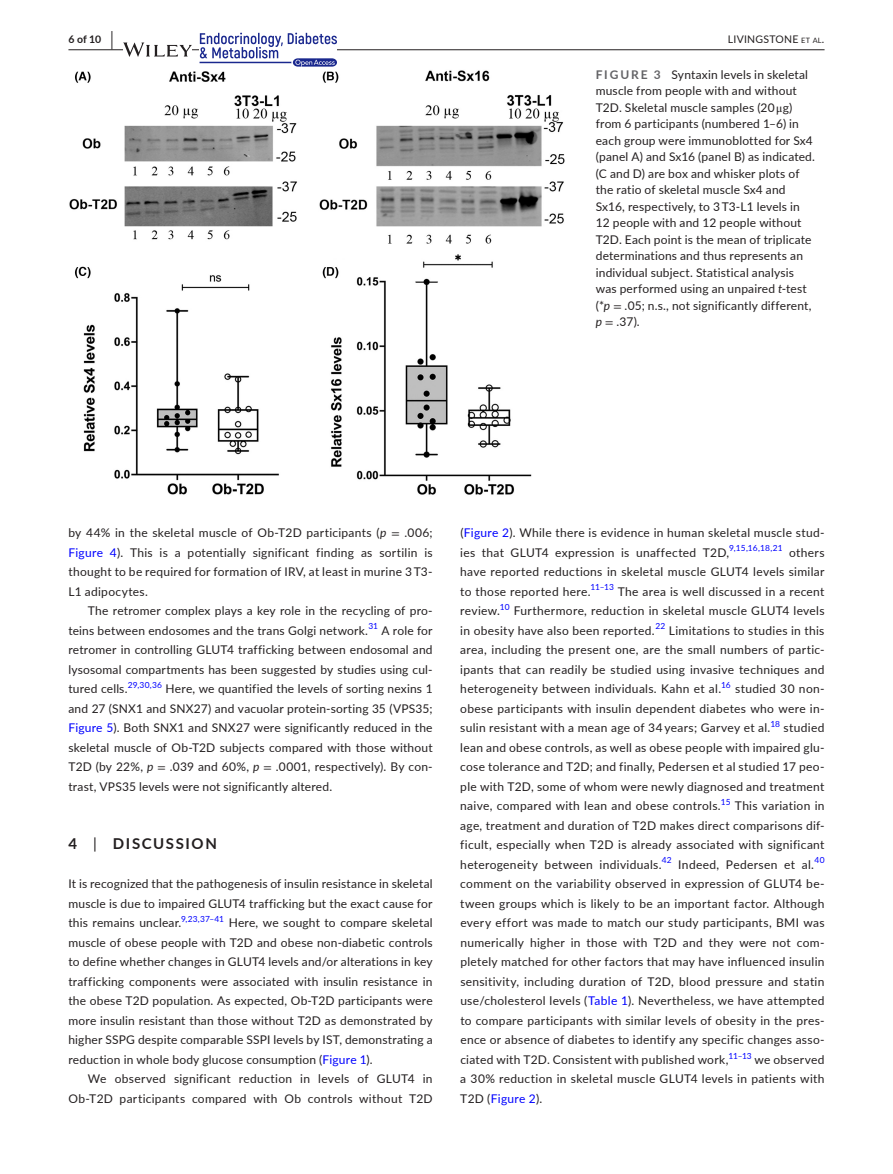
<style>
.page{position:relative;width:893px;height:1174px;background:#fff}
.page>*{position:absolute;margin:0;border:0;box-sizing:border-box;transform-origin:0 0}
.t1{font:700 15px "Lato";letter-spacing:.11em;color:#231f20}
.t2{font:12px/19.5px "Lato";letter-spacing:.02em;color:#231f20;text-align:justify}
.t3{font:10.5px "Lato";letter-spacing:.02em;color:#231f20}
.t4{font:700 10.5px "Lato";color:#231f20}
.t5{font:8.4px "Lato";letter-spacing:.01em;color:#00f}
.s1{font-size:19.5px}
.s2{font-size:7.35px}
.s3{font-weight:700;color:#636366}
.s4{font-family:"STIX"}
.s5{font-style:italic}
.s6{color:#00f}
.s7{font-weight:400}
</style>
<div class="page">
<hr style="left:68px;top:49px;width:756px;height:1px;background:#231f20">
<svg style="left:123px;top:42px;width:69px;height:15px"></svg>
<svg style="left:200px;top:33px;width:137px;height:34px"></svg>
<img style="left:69px;top:70px;width:496px;height:425px">
<p class="t4" style="left:68px;top:31px;width:46px">6 of 10 <span class="s1">|</span></p>
<p class="t3" style="left:728px;top:31px;width:98px">LIVINGSTONE <span class="s2">et al</span>.</p>
<p class="t2" style="left:596px;top:66px;width:221px;line-height:16.5px;text-align:left"><span class="s3">FIGURE 3</span> Syntaxin levels in skeletal muscle from people with and without T2D. Skeletal muscle samples (20 <span class="s4">μ</span>g) from 6 participants (numbered 1–6) in each group were immunoblotted for Sx4 (panel A) and Sx16 (panel B) as indicated. (C and D) are box and whisker plots of the ratio of skeletal muscle Sx4 and Sx16, respectively, to 3 T3-L1 levels in 12 people with and 12 people without T2D. Each point is the mean of triplicate determinations and thus represents an individual subject. Statistical analysis was performed using an unpaired <span class="s5">t</span>-test (*<span class="s5">p</span> <span class="s4">=</span> .05; n.s., not significantly different, <span class="s5">p</span> <span class="s4">=</span> .37).</p>
<p class="t2" style="left:68px;top:522px;width:366px">by 44% in the skeletal muscle of Ob-T2D participants (<span class="s5">p</span> <span class="s4">=</span> .006; <span class="s6">Figure 4</span>). This is a potentially significant finding as sortilin is thought to be required for formation of IRV, at least in murine 3 T3- L1 adipocytes.</p>
<p class="t2" style="left:68px;top:600px;width:366px;text-indent:20px">The retromer complex plays a key role in the recycling of pro&shy;teins between endosomes and the trans Golgi network.</p>
<p class="t5" style="left:368px;top:620px;width:11px">31</p>
<p class="t2" style="left:68px;top:620px;width:366px;text-indent:313px">A role for retromer in controlling GLUT4 trafficking between endosomal and lysosomal compartments has been suggested by studies using cul&shy;tured cells.</p>
<p class="t5" style="left:128px;top:679px;width:36px">29,30,36</p>
<p class="t2" style="left:68px;top:678px;width:366px;text-indent:97px">Here, we quantified the levels of sorting nexins 1 and 27 (SNX1 and SNX27) and vacuolar protein-sorting 35 (VPS35; <span class="s6">Figure 5</span>). Both SNX1 and SNX27 were significantly reduced in the skeletal muscle of Ob-T2D subjects compared with those without T2D (by 22%, <span class="s5">p</span> <span class="s4">=</span> .039 and 60%, <span class="s5">p</span> <span class="s4">=</span> .0001, respectively). By con&shy;trast, VPS35 levels were not significantly altered.</p>
<p class="t1" style="left:68px;top:833px;width:150px">4 <span class="s7">|</span> DISCUSSION</p>
<p class="t2" style="left:68px;top:873px;width:366px">It is recognized that the pathogenesis of insulin resistance in skeletal muscle is due to impaired GLUT4 trafficking but the exact cause for this remains unclear.</p>
<p class="t5" style="left:181px;top:913px;width:44px">9,23,37–41</p>
<p class="t2" style="left:68px;top:912px;width:366px;text-indent:160px">Here, we sought to compare skeletal muscle of obese people with T2D and obese non-diabetic controls to define whether changes in GLUT4 levels and/or alterations in key trafficking components were associated with insulin resistance in the obese T2D population. As expected, Ob-T2D participants were more insulin resistant than those without T2D as demonstrated by higher SSPG despite comparable SSPI levels by IST, demonstrating a reduction in whole body glucose consumption (<span class="s6">Figure 1</span>).</p>
<p class="t2" style="left:68px;top:1068px;width:366px;text-align:right">We observed significant reduction in levels of GLUT4 in<br>Ob-T2D participants compared with Ob controls without T2D</p>
<p class="t2" style="left:460px;top:522px;width:366px">(<span class="s6">Figure 2</span>). While there is evidence in human skeletal muscle stud&shy;ies that GLUT4 expression is unaffected T2D,</p>
<p class="t5" style="left:729px;top:542px;width:55px">9,15,16,18,21</p>
<p class="t2" style="left:460px;top:542px;width:366px;text-indent:329px">others have reported reductions in skeletal muscle GLUT4 levels similar to those reported here.</p>
<p class="t5" style="left:590px;top:581px;width:25px">11–13</p>
<p class="t2" style="left:618px;top:581px;width:208px">The area is well discussed in a recent</p>
<p class="t2" style="left:460px;top:600px;width:41px">review.</p>
<p class="t5" style="left:500px;top:601px;width:11px">10</p>
<p class="t2" style="left:460px;top:600px;width:366px;text-indent:53px">Furthermore, reduction in skeletal muscle GLUT4 levels in obesity have also been reported.</p>
<p class="t5" style="left:655px;top:620px;width:12px">22</p>
<p class="t2" style="left:460px;top:620px;width:366px;text-indent:209px">Limitations to studies in this area, including the present one, are the small numbers of partic&shy;ipants that can readily be studied using invasive techniques and heterogeneity between individuals. Kahn et al.</p>
<p class="t5" style="left:721px;top:679px;width:11px">16</p>
<p class="t2" style="left:460px;top:678px;width:366px;text-indent:275px">studied 30 non&shy;obese participants with insulin dependent diabetes who were in&shy;sulin resistant with a mean age of 34 years; Garvey et al.</p>
<p class="t5" style="left:770px;top:718px;width:11px">18</p>
<p class="t2" style="left:460px;top:717px;width:366px;text-indent:323px">studied lean and obese controls, as well as obese people with impaired glu&shy;cose tolerance and T2D; and finally, Pedersen et al studied 17 peo&shy;ple with T2D, some of whom were newly diagnosed and treatment naive, compared with lean and obese controls.<sup>15</sup> This variation in age, treatment and duration of T2D makes direct comparisons dif&shy;ficult, especially when T2D is already associated with significant heterogeneity between individuals.</p>
<p class="t5" style="left:662px;top:854px;width:11px">42</p>
<p class="t2" style="left:678px;top:854px;width:137px">Indeed, Pedersen et al.</p>
<p class="t5" style="left:814px;top:854px;width:12px">40</p>
<p class="t2" style="left:460px;top:873px;width:366px">comment on the variability observed in expression of GLUT4 be&shy;tween groups which is likely to be an important factor. Although every effort was made to match our study participants, BMI was numerically higher in those with T2D and they were not com&shy;pletely matched for other factors that may have influenced insulin sensitivity, including duration of T2D, blood pressure and statin use/cholesterol levels (<span class="s6">Table 1</span>). Nevertheless, we have attempted to compare participants with similar levels of obesity in the pres&shy;ence or absence of diabetes to identify any specific changes asso&shy;ciated with T2D. Consistent with published work,<sup>11–13</sup> we observed a 30% reduction in skeletal muscle GLUT4 levels in patients with T2D (<span class="s6">Figure 2</span>).</p>
</div>
